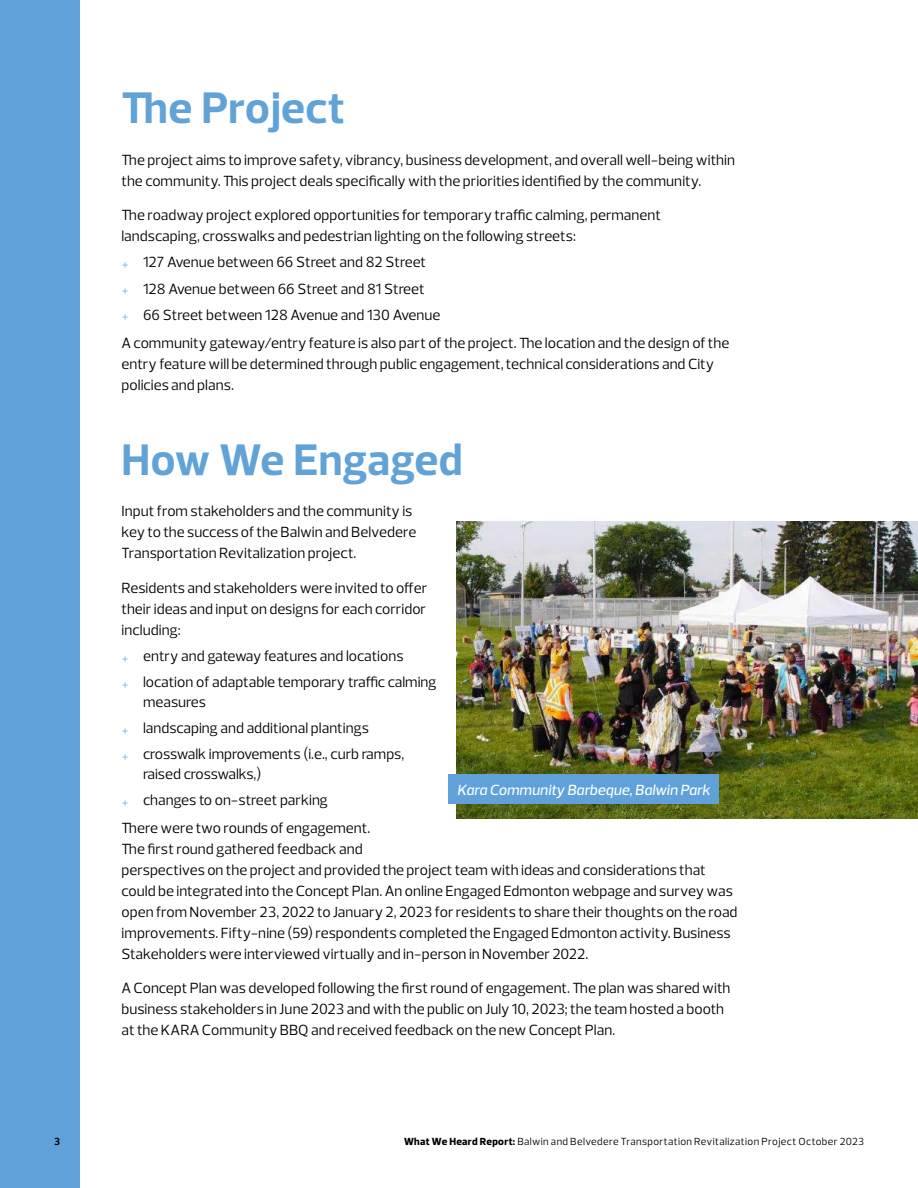
<style>
.page{position:relative;width:918px;height:1188px;background:#fff}
.page>*{position:absolute;margin:0;border:0;box-sizing:border-box;transform-origin:0 0}
.t1{font:700 45px "Prelo";color:#61a2d7}
.t2{font:15px/21px "Prelo";color:#000}
.t3{font:italic 500 15px "Prelo";letter-spacing:.005em;color:#fff}
.t4{font:10.5px "Prelo";letter-spacing:.035em;color:#000}
.t5{font:700 10.5px "Prelo";color:#000}
.s1{font-weight:300;color:#61a2d7}
.s2{font-weight:800}
</style>
<div class="page">
<div style="left:0;top:0;width:80px;height:1188px;background:#61a1d9"></div>
<img style="left:457px;top:521px;width:461px;height:298px">
<div style="left:448px;top:775px;width:271px;height:29px;background:#61a1d9"></div>
<h1 class="t1" style="left:122px;top:81px;width:225px">The Project</h1>
<p class="t2" style="left:122px;top:149px;width:615px">The project aims to improve safety, vibrancy, business development, and overall well-being within the community. This project deals specifically with the priorities identified by the community.</p>
<p class="t2" style="left:122px;top:205px;width:541px">The roadway project explored opportunities for temporary traffic calming, permanent landscaping, crosswalks and pedestrian lighting on the following streets:</p>
<p class="t2" style="left:122px;top:249px;width:320px;line-height:26.2px"><span class="s1">+</span> 127 Avenue between 66 Street and 82 Street<br><span class="s1">+</span> 128 Avenue between 66 Street and 81 Street<br><span class="s1">+</span> 66 Street between 128 Avenue and 130 Avenue</p>
<p class="t2" style="left:122px;top:332px;width:609px">A community gateway/entry feature is also part of the project. The location and the design of the entry feature will be determined through public engagement, technical considerations and City policies and plans.</p>
<h1 class="t1" style="left:122px;top:432px;width:343px">How We Engaged</h1>
<p class="t2" style="left:122px;top:501px;width:296px">Input from stakeholders and the community is key to the success of the Balwin and Belvedere<br>Transportation Revitalization project.</p>
<p class="t2" style="left:122px;top:577px;width:307px;text-align:justify">Residents and stakeholders were invited to offer their ideas and input on designs for each corridor including:</p>
<p class="t2" style="left:122px;top:643px;width:316px;line-height:26.2px"><span class="s1">+</span> entry and gateway features and locations<br><span class="s1">+</span> location of adaptable temporary traffic calming</p>
<p class="t2" style="left:122px;top:689px;width:284px;line-height:26.2px;text-indent:22px">measures<br><span class="s1">+</span> landscaping and additional plantings<br><span class="s1">+</span> crosswalk improvements (i.e., curb ramps,</p>
<p class="t2" style="left:122px;top:761px;width:208px;line-height:26.2px;text-indent:22px">raised crosswalks,)<br><span class="s1">+</span> changes to on-street parking</p>
<p class="t2" style="left:122px;top:817px;width:618px">There were two rounds of engagement.<br>The first round gathered feedback and<br>perspectives on the project and provided the project team with ideas and considerations that could be integrated into the Concept Plan. An online Engaged Edmonton webpage and survey was open from November 23, 2022 to January 2, 2023 for residents to share their thoughts on the road improvements. Fifty-nine (59) respondents completed the Engaged Edmonton activity. Business Stakeholders were interviewed virtually and in-person in November 2022.</p>
<p class="t2" style="left:122px;top:978px;width:611px">A Concept Plan was developed following the first round of engagement. The plan was shared with business stakeholders in June 2023 and with the public on July 10, 2023; the team hosted a booth at the KARA Community BBQ and received feedback on the new Concept Plan.</p>
<p class="t3" style="left:457px;top:781px;width:254px">Kara Community Barbeque, Balwin Park</p>
<p class="t5" style="left:54px;top:1135px;width:7px">3</p>
<p class="t4" style="left:404px;top:1135px;width:462px"><span class="s2">What We Heard Report:</span> Balwin and Belvedere Transportation Revitalization Project October 2023</p>
</div>
